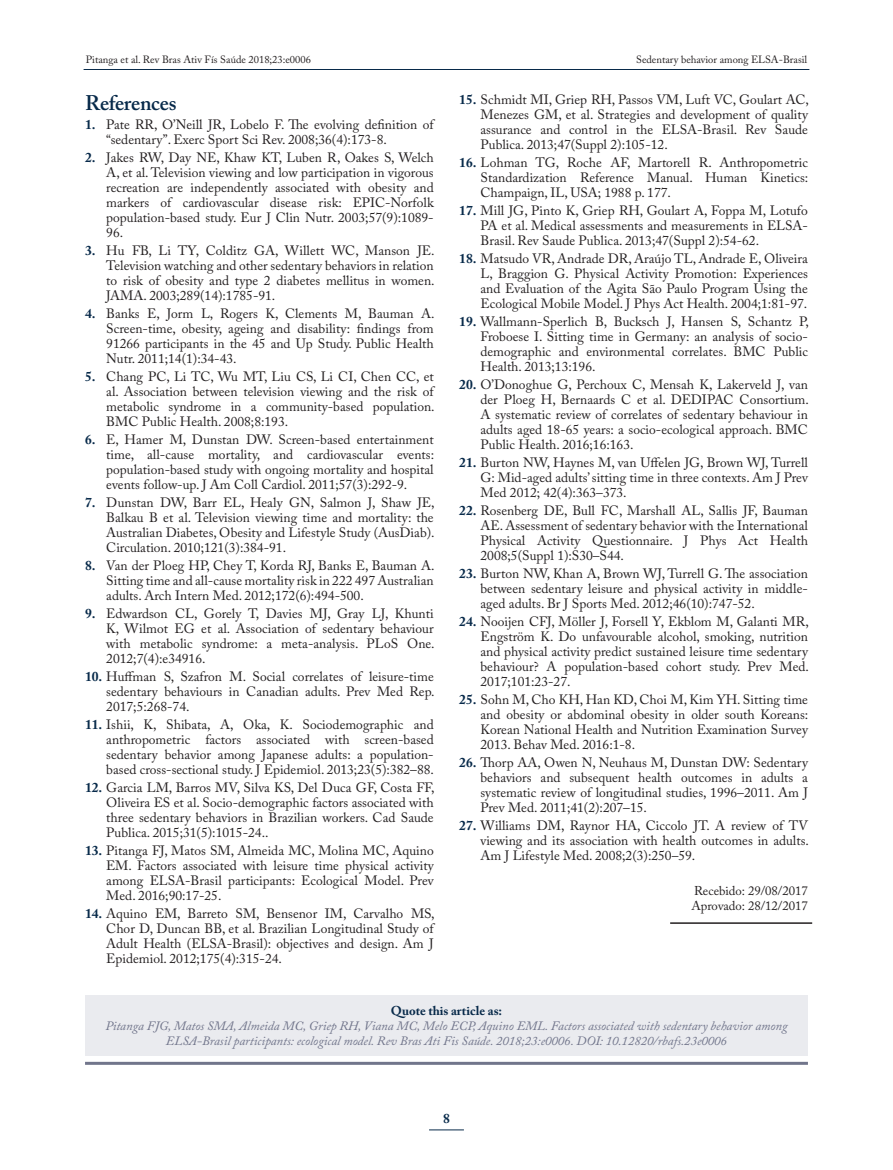
<style>
.page{position:relative;width:893px;height:1170px;background:#fff}
.page>*{position:absolute;margin:0;border:0;box-sizing:border-box;transform-origin:0 0}
.Titulo_texto{font:600 21px "Adobe Caslon Pro";letter-spacing:-.015em;color:#082a4a}
.t1{font:13.5px/15px "Adobe Caslon Pro";color:#231f20;text-align:justify}
.t2{font:700 13.5px "Adobe Caslon Pro";color:#082a4a}
.Citação_fim{font:italic 12.75px/15px "Adobe Caslon Pro";color:#71758b;text-align:center}
.Datas{font:12.75px/15px "Adobe Caslon Pro";color:#231f20}
.t3{font:10.5px "Adobe Caslon Pro";color:#231f20}
.s1{font-weight:700;color:#082a4a}
.s2{font-weight:700;font-style:normal;color:#082a4a}
</style>
<div class="page">
<hr style="left:429px;top:1129px;width:35px;height:1px;background:#082a4a">
<hr style="left:84px;top:69px;width:725px;height:1px;background:#082a4a">
<div style="left:85px;top:994px;width:723px;height:61px;background:#eaebef"></div>
<hr style="left:85px;top:1061px;width:723px;height:3px;background:#71758b">
<hr style="left:670px;top:922px;width:142px;height:1px;background:#231f20">
<p class="t3" style="left:86px;top:53px;width:227px">Pitanga et al. Rev Bras Ativ Fís Saúde 2018;23:e0006</p>
<p class="t3" style="left:636px;top:53px;width:173px">Sedentary behavior among ELSA-Brasil</p>
<p class="Titulo_texto" style="left:85px;top:90px;width:93px">References</p>
<p class="t1" style="left:106px;top:117px;width:329px;text-indent:-21px"><span class="s1">1.</span> Pate RR, O’Neill JR, Lobelo F. The evolving definition of “sedentary”. Exerc Sport Sci Rev. 2008;36(4):173-8.</p>
<p class="t1" style="left:106px;top:150px;width:329px;text-indent:-21px"><span class="s1">2.</span> Jakes RW, Day NE, Khaw KT, Luben R, Oakes S, Welch A, et al. Television viewing and low participation in vigorous recreation are independently associated with obesity and markers of cardiovascular disease risk: EPIC-Norfolk population-based study. Eur J Clin Nutr. 2003;57(9):1089- 96.</p>
<p class="t1" style="left:106px;top:243px;width:330px;text-indent:-21px"><span class="s1">3.</span> Hu FB, Li TY, Colditz GA, Willett WC, Manson JE.<br>Television watching and other sedentary behaviors in relation to risk of obesity and type 2 diabetes mellitus in women.<br>JAMA. 2003;289(14):1785-91.</p>
<p class="t1" style="left:106px;top:306px;width:330px;text-indent:-21px"><span class="s1">4.</span> Banks E, Jorm L, Rogers K, Clements M, Bauman A.<br>Screen-time, obesity, ageing and disability: findings from 91266 participants in the 45 and Up Study. Public Health Nutr. 2011;14(1):34-43.</p>
<p class="t1" style="left:106px;top:369px;width:330px;text-indent:-21px"><span class="s1">5.</span> Chang PC, Li TC, Wu MT, Liu CS, Li CI, Chen CC, et al. Association between television viewing and the risk of metabolic syndrome in a community-based population.<br>BMC Public Health. 2008;8:193.</p>
<p class="t1" style="left:106px;top:432px;width:329px;text-indent:-21px"><span class="s1">6.</span> E, Hamer M, Dunstan DW. Screen-based entertainment time, all-cause mortality, and cardiovascular events: population-based study with ongoing mortality and hospital events follow-up. J Am Coll Cardiol. 2011;57(3):292-9.</p>
<p class="t1" style="left:106px;top:495px;width:330px;text-indent:-21px"><span class="s1">7.</span> Dunstan DW, Barr EL, Healy GN, Salmon J, Shaw JE, Balkau B et al. Television viewing time and mortality: the Australian Diabetes, Obesity and Lifestyle Study (AusDiab).<br>Circulation. 2010;121(3):384-91.</p>
<p class="t1" style="left:106px;top:558px;width:330px;text-indent:-21px"><span class="s1">8.</span> Van der Ploeg HP, Chey T, Korda RJ, Banks E, Bauman A.<br>Sitting time and all-cause mortality risk in 222 497 Australian adults. Arch Intern Med. 2012;172(6):494-500.</p>
<p class="t1" style="left:106px;top:606px;width:330px;text-indent:-21px"><span class="s1">9.</span> Edwardson CL, Gorely T, Davies MJ, Gray LJ, Khunti K, Wilmot EG et al. Association of sedentary behaviour with metabolic syndrome: a meta-analysis. PLoS One.<br>2012;7(4):e34916.</p>
<p class="t1" style="left:106px;top:669px;width:330px;text-indent:-21px"><span class="s1">10.</span> Huffman S, Szafron M. Social correlates of leisure-time sedentary behaviours in Canadian adults. Prev Med Rep.<br>2017;5:268-74.</p>
<p class="t1" style="left:106px;top:717px;width:329px;text-indent:-21px"><span class="s1">11.</span> Ishii, K, Shibata, A, Oka, K. Sociodemographic and anthropometric factors associated with screen-based sedentary behavior among Japanese adults: a population&shy;based cross-sectional study. J Epidemiol. 2013;23(5):382–88.</p>
<p class="t1" style="left:106px;top:780px;width:330px;text-indent:-21px"><span class="s1">12.</span> Garcia LM, Barros MV, Silva KS, Del Duca GF, Costa FF, Oliveira ES et al. Socio-demographic factors associated with three sedentary behaviors in Brazilian workers. Cad Saude Publica. 2015;31(5):1015-24..</p>
<p class="t1" style="left:106px;top:843px;width:329px;text-indent:-21px"><span class="s1">13.</span> Pitanga FJ, Matos SM, Almeida MC, Molina MC, Aquino EM. Factors associated with leisure time physical activity among ELSA-Brasil participants: Ecological Model. Prev Med. 2016;90:17-25.</p>
<p class="t1" style="left:106px;top:906px;width:330px;text-indent:-21px"><span class="s1">14.</span> Aquino EM, Barreto SM, Bensenor IM, Carvalho MS, Chor D, Duncan BB, et al. Brazilian Longitudinal Study of Adult Health (ELSA-Brasil): objectives and design. Am J Epidemiol. 2012;175(4):315-24.</p>
<p class="t1" style="left:480px;top:91px;width:330px;text-indent:-21px"><span class="s1">15.</span> Schmidt MI, Griep RH, Passos VM, Luft VC, Goulart AC, Menezes GM, et al. Strategies and development of quality assurance and control in the ELSA-Brasil. Rev Saude Publica. 2013;47(Suppl 2):105-12.</p>
<p class="t1" style="left:480px;top:154px;width:329px;text-indent:-21px"><span class="s1">16.</span> Lohman TG, Roche AF, Martorell R. Anthropometric Standardization Reference Manual. Human Kinetics:<br>Champaign, IL, USA; 1988 p. 177.</p>
<p class="t1" style="left:480px;top:202px;width:329px;text-indent:-21px"><span class="s1">17.</span> Mill JG, Pinto K, Griep RH, Goulart A, Foppa M, Lotufo PA et al. Medical assessments and measurements in ELSA-Brasil. Rev Saude Publica. 2013;47(Suppl 2):54-62.</p>
<p class="t1" style="left:480px;top:250px;width:329px;text-indent:-21px"><span class="s1">18.</span> Matsudo VR, Andrade DR, Araújo TL, Andrade E, Oliveira L, Braggion G. Physical Activity Promotion: Experiences and Evaluation of the Agita São Paulo Program Using the Ecological Mobile Model. J Phys Act Health. 2004;1:81-97.</p>
<p class="t1" style="left:480px;top:313px;width:330px;text-indent:-21px"><span class="s1">19.</span> Wallmann-Sperlich B, Bucksch J, Hansen S, Schantz P, Froboese I. Sitting time in Germany: an analysis of socio&shy;demographic and environmental correlates. BMC Public Health. 2013;13:196.</p>
<p class="t1" style="left:480px;top:376px;width:330px;text-indent:-21px"><span class="s1">20.</span> O’Donoghue G, Perchoux C, Mensah K, Lakerveld J, van der Ploeg H, Bernaards C et al. DEDIPAC Consortium.<br>A systematic review of correlates of sedentary behaviour in adults aged 18-65 years: a socio-ecological approach. BMC Public Health. 2016;16:163.</p>
<p class="t1" style="left:480px;top:454px;width:329px;text-indent:-21px"><span class="s1">21.</span> Burton NW, Haynes M, van Uffelen JG, Brown WJ, Turrell G: Mid-aged adults’ sitting time in three contexts. Am J Prev Med 2012; 42(4):363–373.</p>
<p class="t1" style="left:480px;top:502px;width:329px;text-indent:-21px"><span class="s1">22.</span> Rosenberg DE, Bull FC, Marshall AL, Sallis JF, Bauman AE. Assessment of sedentary behavior with the International Physical Activity Questionnaire. J Phys Act Health 2008;5(Suppl 1):S30–S44.</p>
<p class="t1" style="left:480px;top:565px;width:329px;text-indent:-21px"><span class="s1">23.</span> Burton NW, Khan A, Brown WJ, Turrell G. The association between sedentary leisure and physical activity in middle&shy;aged adults. Br J Sports Med. 2012;46(10):747-52.</p>
<p class="t1" style="left:480px;top:613px;width:330px;text-indent:-21px"><span class="s1">24.</span> Nooijen CFJ, Möller J, Forsell Y, Ekblom M, Galanti MR, Engström K. Do unfavourable alcohol, smoking, nutrition and physical activity predict sustained leisure time sedentary behaviour? A population-based cohort study. Prev Med.<br>2017;101:23-27.</p>
<p class="t1" style="left:480px;top:691px;width:329px;text-indent:-21px"><span class="s1">25.</span> Sohn M, Cho KH, Han KD, Choi M, Kim YH. Sitting time and obesity or abdominal obesity in older south Koreans:<br>Korean National Health and Nutrition Examination Survey 2013. Behav Med. 2016:1-8.</p>
<p class="t1" style="left:480px;top:754px;width:329px;text-indent:-21px"><span class="s1">26.</span> Thorp AA, Owen N, Neuhaus M, Dunstan DW: Sedentary behaviors and subsequent health outcomes in adults a systematic review of longitudinal studies, 1996–2011. Am J Prev Med. 2011;41(2):207–15.</p>
<p class="t1" style="left:480px;top:817px;width:330px;text-indent:-21px"><span class="s1">27.</span> Williams DM, Raynor HA, Ciccolo JT. A review of TV viewing and its association with health outcomes in adults.<br>Am J Lifestyle Med. 2008;2(3):250–59.</p>
<p class="Datas" style="left:691px;top:882px;width:118px">Recebido: 29/08/2017<br>Aprovado: 28/12/2017</p>
<p class="Citação_fim" style="left:105px;top:1002px;width:684px"><span class="s2">Quote this article as:<br></span>Pitanga FJG, Matos SMA, Almeida MC, Griep RH, Viana MC, Melo ECP, Aquino EML. Factors associated with sedentary behavior among<br>ELSA-Brasil participants: ecological model. Rev Bras Ati Fis Saúde. 2018;23:e0006. DOI: 10.12820/rbafs.23e0006</p>
<p class="t2" style="left:443px;top:1110px;width:8px">8</p>
</div>
